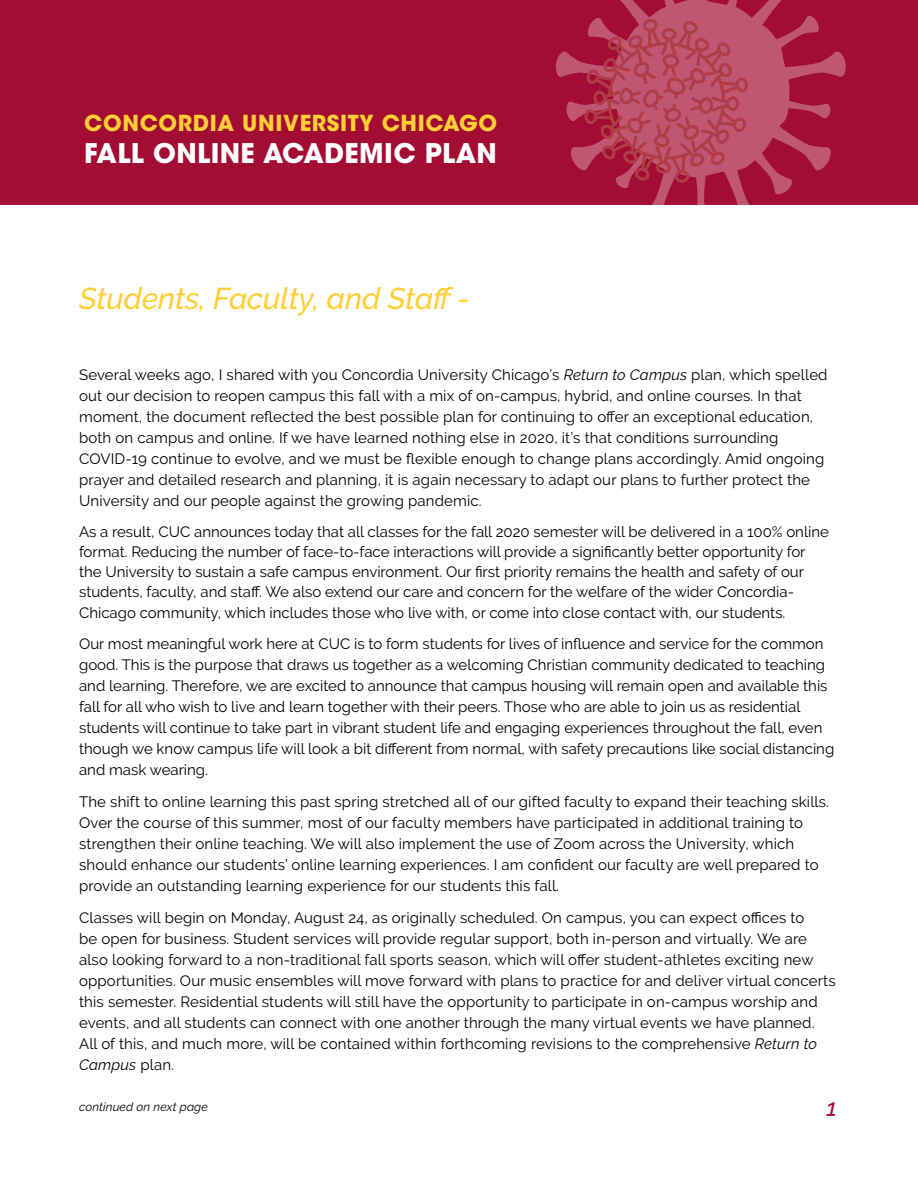
<style>
.page{position:relative;width:918px;height:1188px;background:#fff}
.page>*{position:absolute;margin:0;border:0;box-sizing:border-box;transform-origin:0 0}
.t1{font:italic 500 30px "Raleway";color:#ffce35}
.t2{font:700 26.85px "ITC Avant Garde Std";letter-spacing:.015em;color:#fff}
.t3{font:italic 500 24px "Raleway";color:#a30c33}
.t4{font:700 21.9px "ITC Avant Garde Std";letter-spacing:.03em;color:#ffce35}
.t5{font:15px/21px "Raleway";letter-spacing:.01em;color:#000}
.t6{font:italic 12px "Raleway";letter-spacing:.01em;color:#000}
.s1{font-style:italic}
</style>
<div class="page">
<div style="left:0;top:0;width:918px;height:205px;background:#a30c33"></div>
<svg style="left:555px;top:0;width:291px;height:205px"></svg>
<h3 class="t4" style="left:84px;top:109px;width:414px">CONCORDIA UNIVERSITY CHICAGO</h3>
<h2 class="t2" style="left:84px;top:136px;width:414px">FALL ONLINE ACADEMIC PLAN</h2>
<h1 class="t1" style="left:79px;top:281px;width:392px">Students, Faculty, and Staff -</h1>
<p class="t5" style="left:79px;top:364px;width:750px">Several weeks ago, I shared with you Concordia University Chicago’s <span class="s1">Return to Campus</span> plan, which spelled out our decision to reopen campus this fall with a mix of on-campus, hybrid, and online courses. In that moment, the document reflected the best possible plan for continuing to offer an exceptional education, both on campus and online. If we have learned nothing else in 2020, it’s that conditions surrounding COVID-19 continue to evolve, and we must be flexible enough to change plans accordingly. Amid ongoing prayer and detailed research and planning, it is again necessary to adapt our plans to further protect the University and our people against the growing pandemic.</p>
<p class="t5" style="left:79px;top:521px;width:751px;line-height:20.2px">As a result, CUC announces today that all classes for the fall 2020 semester will be delivered in a 100% online format. Reducing the number of face-to-face interactions will provide a significantly better opportunity for the University to sustain a safe campus environment. Our first priority remains the health and safety of our students, faculty, and staff. We also extend our care and concern for the welfare of the wider Concordia-Chicago community, which includes those who live with, or come into close contact with, our students.</p>
<p class="t5" style="left:79px;top:634px;width:757px">Our most meaningful work here at CUC is to form students for lives of influence and service for the common good. This is the purpose that draws us together as a welcoming Christian community dedicated to teaching and learning. Therefore, we are excited to announce that campus housing will remain open and available this fall for all who wish to live and learn together with their peers. Those who are able to join us as residential students will continue to take part in vibrant student life and engaging experiences throughout the fall, even though we know campus life will look a bit different from normal, with safety precautions like social distancing and mask wearing.</p>
<p class="t5" style="left:79px;top:791px;width:752px">The shift to online learning this past spring stretched all of our gifted faculty to expand their teaching skills.<br>Over the course of this summer, most of our faculty members have participated in additional training to strengthen their online teaching. We will also implement the use of Zoom across the University, which should enhance our students’ online learning experiences. I am confident our faculty are well prepared to provide an outstanding learning experience for our students this fall.</p>
<p class="t5" style="left:79px;top:907px;width:758px">Classes will begin on Monday, August 24, as originally scheduled. On campus, you can expect offices to<br>be open for business. Student services will provide regular support, both in-person and virtually. We are also looking forward to a non-traditional fall sports season, which will offer student-athletes exciting new opportunities. Our music ensembles will move forward with plans to practice for and deliver virtual concerts this semester. Residential students will still have the opportunity to participate in on-campus worship and events, and all students can connect with one another through the many virtual events we have planned.<br>All of this, and much more, will be contained within forthcoming revisions to the comprehensive <span class="s1">Return to Campus</span> plan.</p>
<p class="t6" style="left:79px;top:1100px;width:130px">continued on next page</p>
<h3 class="t3" style="left:827px;top:1093px;width:12px">1</h3>
</div>
